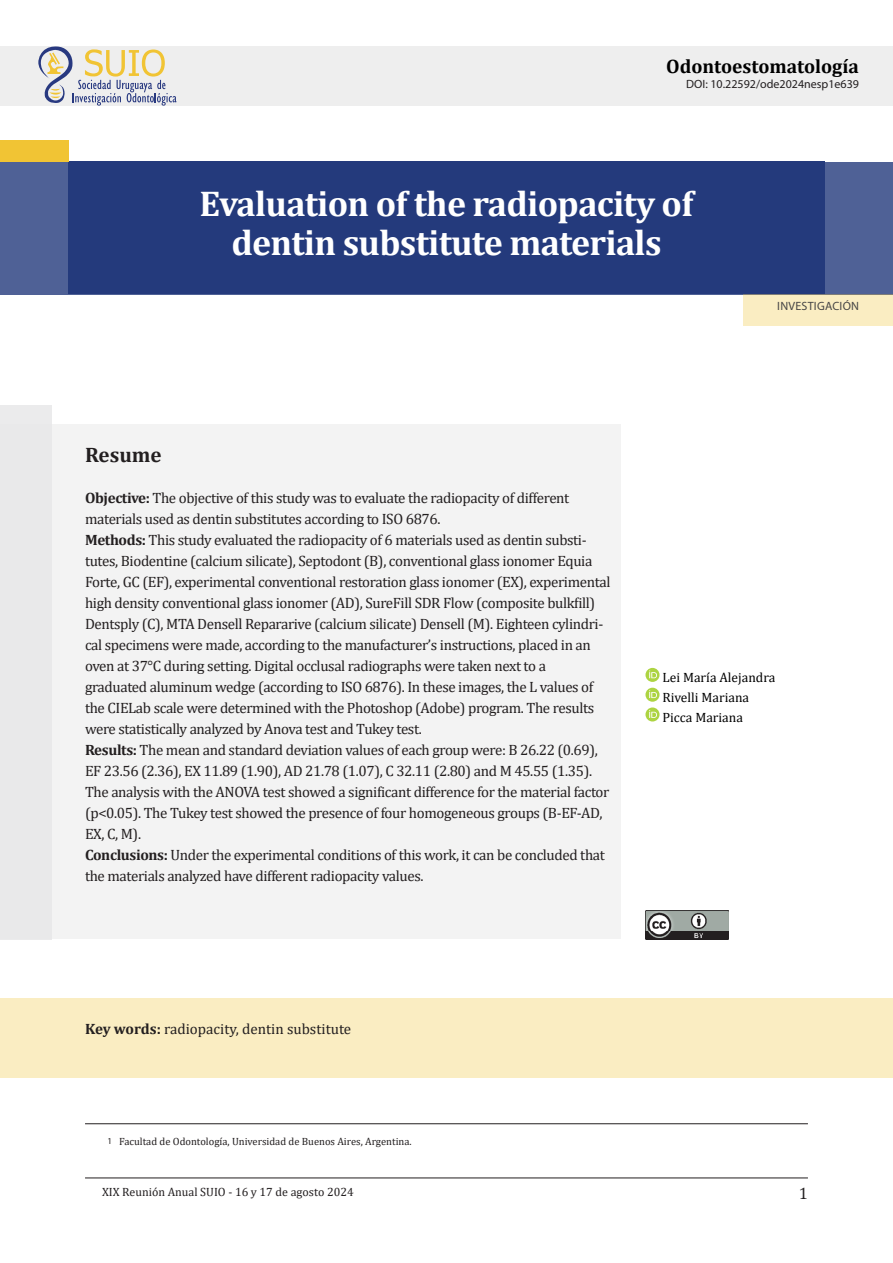
<style>
.page{position:relative;width:893px;height:1263px;background:#fff}
.page>*{position:absolute;margin:0;border:0;box-sizing:border-box;transform-origin:0 0}
.t1{font:700 36px "Cambria";letter-spacing:-.02em;color:#fff}
.t2{font:700 21px "Cambria";color:#231f20}
.t3{font:700 19.5px "Cambria";color:#000}
.t4{font:16.5px "Cambria";color:#231f20}
.t5{font:15px/21px "Cambria";letter-spacing:-.025em;color:#231f20}
.t6{font:15px "Cambria";color:#231f20}
.t7{font:13.5px "Cambria";color:#000}
.t8{font:12px "Cambria";color:#231f20}
.t9{font:12px "Myriad Pro";color:#231f20}
.t10{font:12px "Myriad Pro";letter-spacing:.02em;color:#474646}
.t11{font:10.5px "Cambria";color:#231f20}
.t12{font:9px "Myriad Pro";color:#231f20}
.s1{font-weight:700}
</style>
<div class="page">
<div style="left:0;top:999px;width:893px;height:79px;background:#faedc2"></div>
<div style="left:0;top:424px;width:621px;height:515px;background:#f3f3f3"></div>
<hr style="left:85px;top:1177px;width:723px;height:1px;background:#231f20">
<hr style="left:85px;top:1123px;width:723px;height:1px;background:#231f20">
<div style="left:0;top:47px;width:893px;height:59px;background:#eee"></div>
<img style="left:645px;top:910px;width:83px;height:29px">
<div style="left:0;top:405px;width:51px;height:534px;background:#e7e7e8"></div>
<svg style="left:38px;top:46px;width:139px;height:60px"></svg>
<svg style="left:0;top:162px;width:893px;height:133px;fill:#243a7c"></svg>
<div style="left:744px;top:294px;width:149px;height:31px;background:#faedc2"></div>
<div style="left:0;top:140px;width:68px;height:21px;background:#f1c434"></div>
<svg style="left:645px;top:668px;width:14px;height:14px"></svg>
<svg style="left:645px;top:688px;width:14px;height:33px"></svg>
<p class="t3" style="left:666px;top:52px;width:194px">Odontoestomatología</p>
<p class="t9" style="left:686px;top:76px;width:174px">DOI: 10.22592/ode2024nesp1e639</p>
<p class="t1" style="left:200px;top:179px;width:495px">Evaluation of the radiopacity of</p>
<p class="t1" style="left:231px;top:218px;width:432px">dentin substitute materials</p>
<p class="t10" style="left:777px;top:299px;width:83px">INVESTIGACIÓN</p>
<p class="t2" style="left:85px;top:440px;width:78px">Resume</p>
<p class="t5" style="left:85px;top:487px;width:486px"><span class="s1">Objective:</span> The objective of this study was to evaluate the radiopacity of different</p>
<p class="t5" style="left:85px;top:508px;width:357px">materials used as dentin substitutes according to ISO 6876.</p>
<p class="t5" style="left:85px;top:529px;width:527px"><span class="s1">Methods:</span> This study evaluated the radiopacity of 6 materials used as dentin substi&shy;tutes, Biodentine (calcium silicate), Septodont (B), conventional glass ionomer Equia Forte, GC (EF), experimental conventional restoration glass ionomer (EX), experimental high density conventional glass ionomer (AD), SureFill SDR Flow (composite bulkfill)<br>Dentsply (C), MTA Densell Repararive (calcium silicate) Densell (M). Eighteen cylindri&shy;cal specimens were made, according to the manufacturer’s instructions, placed in an oven at 37°C during setting. Digital occlusal radiographs were taken next to a</p>
<p class="t5" style="left:85px;top:676px;width:511px;text-align:justify">graduated aluminum wedge (according to ISO 6876). In these images, the L values of the CIELab scale were determined with the Photoshop (Adobe) program. The results were statistically analyzed by Anova test and Tukey test.</p>
<p class="t5" style="left:85px;top:739px;width:526px"><span class="s1">Results:</span> The mean and standard deviation values of each group were: B 26.22 (0.69), EF 23.56 (2.36), EX 11.89 (1.90), AD 21.78 (1.07), C 32.11 (2.80) and M 45.55 (1.35).<br>The analysis with the ANOVA test showed a significant difference for the material factor (p&lt;0.05). The Tukey test showed the presence of four homogeneous groups (B-EF-AD, EX, C, M).</p>
<p class="t5" style="left:85px;top:844px;width:521px"><span class="s1">Conclusions:</span> Under the experimental conditions of this work, it can be concluded that the materials analyzed have different radiopacity values.</p>
<p class="t7" style="left:662px;top:669px;width:114px">Lei María Alejandra</p>
<p class="t7" style="left:662px;top:689px;width:88px">Rivelli Mariana</p>
<p class="t7" style="left:662px;top:709px;width:82px">Picca Mariana</p>
<p class="t6" style="left:85px;top:1020px;width:268px"><span class="s1">Key words:</span> radiopacity, dentin substitute</p>
<p class="t12" style="left:108px;top:1135px;width:6px">1</p>
<p class="t11" style="left:119px;top:1135px;width:294px">Facultad de Odontología, Universidad de Buenos Aires, Argentina.</p>
<p class="t8" style="left:102px;top:1184px;width:253px">XIX Reunión Anual SUIO - 16 y 17 de agosto 2024</p>
<p class="t4" style="left:799px;top:1184px;width:11px">1</p>
</div>
